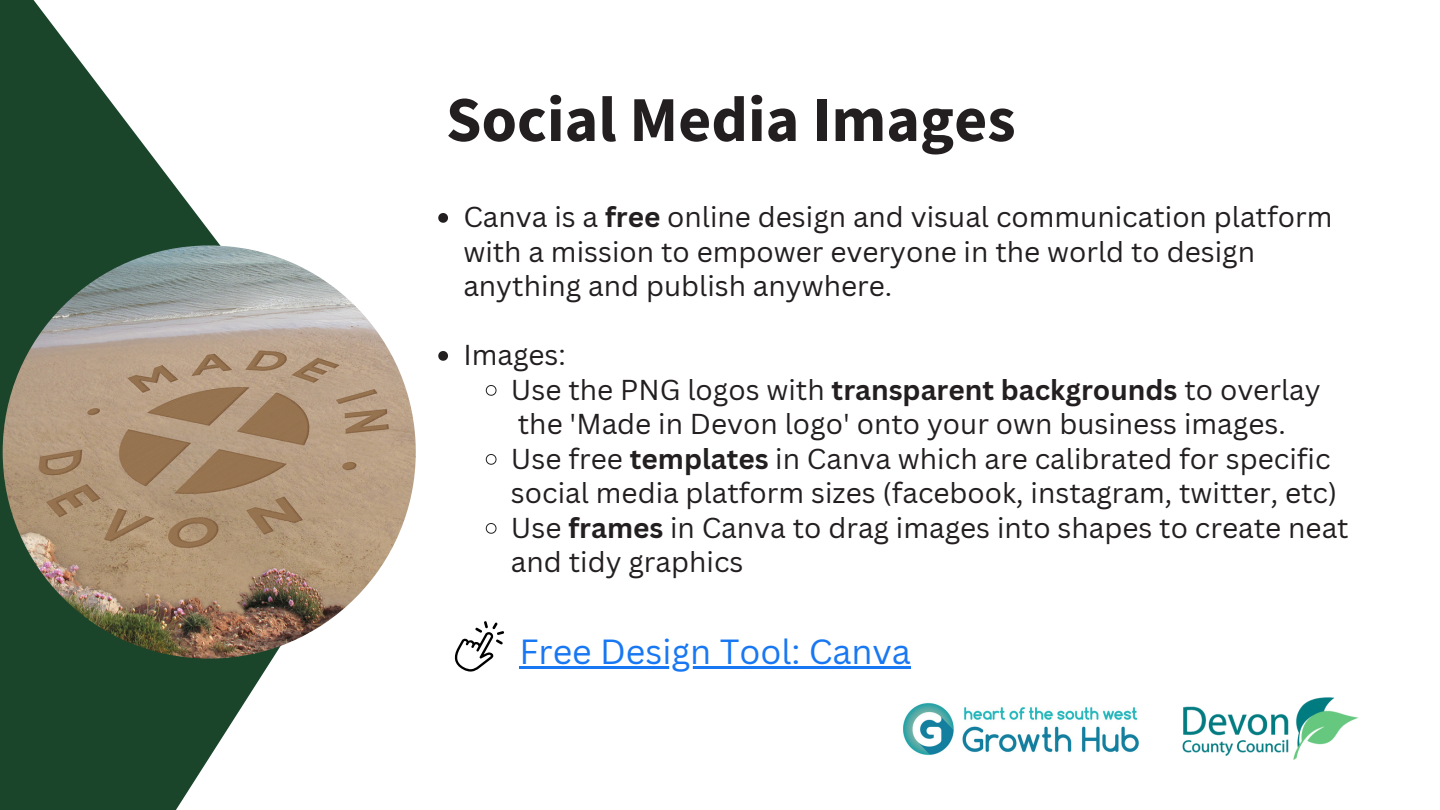
<style>
.page{position:relative;width:1440px;height:810px;background:#fff}
.page>*{position:absolute;margin:0;border:0;box-sizing:border-box;transform-origin:0 0}
.t1{font:700 64px "Source Sans Pro";color:#231f20}
.t2{font:34px "Canva Sans";color:#1877f2}
.t3{font:28px/34.5px "Canva Sans";color:#231f20}
.s1{font-weight:700}
</style>
<div class="page">
<svg style="left:0;top:0;width:390px;height:810px"></svg>
<img style="left:1183px;top:697px;width:176px;height:63px">
<img style="left:903px;top:703px;width:236px;height:52px">
<img style="left:3px;top:245px;width:413px;height:414px;border-radius:50%">
<svg style="left:455px;top:621px;width:49px;height:51px"></svg>
<svg style="left:438px;top:213px;width:10px;height:10px"></svg>
<svg style="left:438px;top:351px;width:10px;height:10px"></svg>
<svg style="left:485px;top:385px;width:12px;height:11px"></svg>
<svg style="left:485px;top:454px;width:12px;height:11px"></svg>
<svg style="left:485px;top:523px;width:12px;height:11px"></svg>
<hr style="left:519px;top:666px;width:392px;height:3px;background:#1877f2">
<p class="t1" style="left:446px;top:78px;width:571px">Social Media Images</p>
<p class="t3" style="left:463px;top:199px;width:871px">Canva is a <span class="s1">free</span> online design and visual communication platform with a mission to empower everyone in the world to design anything and publish anywhere.</p>
<p class="t3" style="left:463px;top:337px;width:104px">Images:</p>
<p class="t3" style="left:511px;top:372px;width:811px">Use the PNG logos with <span class="s1">transparent backgrounds</span> to overlay the 'Made in Devon logo' onto your own business images.</p>
<p class="t3" style="left:511px;top:441px;width:828px">Use free <span class="s1">templates</span> in Canva which are calibrated for specific social media platform sizes (facebook, instagram, twitter, etc)</p>
<p class="t3" style="left:511px;top:510px;width:839px">Use <span class="s1">frames</span> in Canva to drag images into shapes to create neat and tidy graphics</p>
<p class="t2" style="left:519px;top:628px;width:393px">Free Design Tool: Canva</p>
</div>
